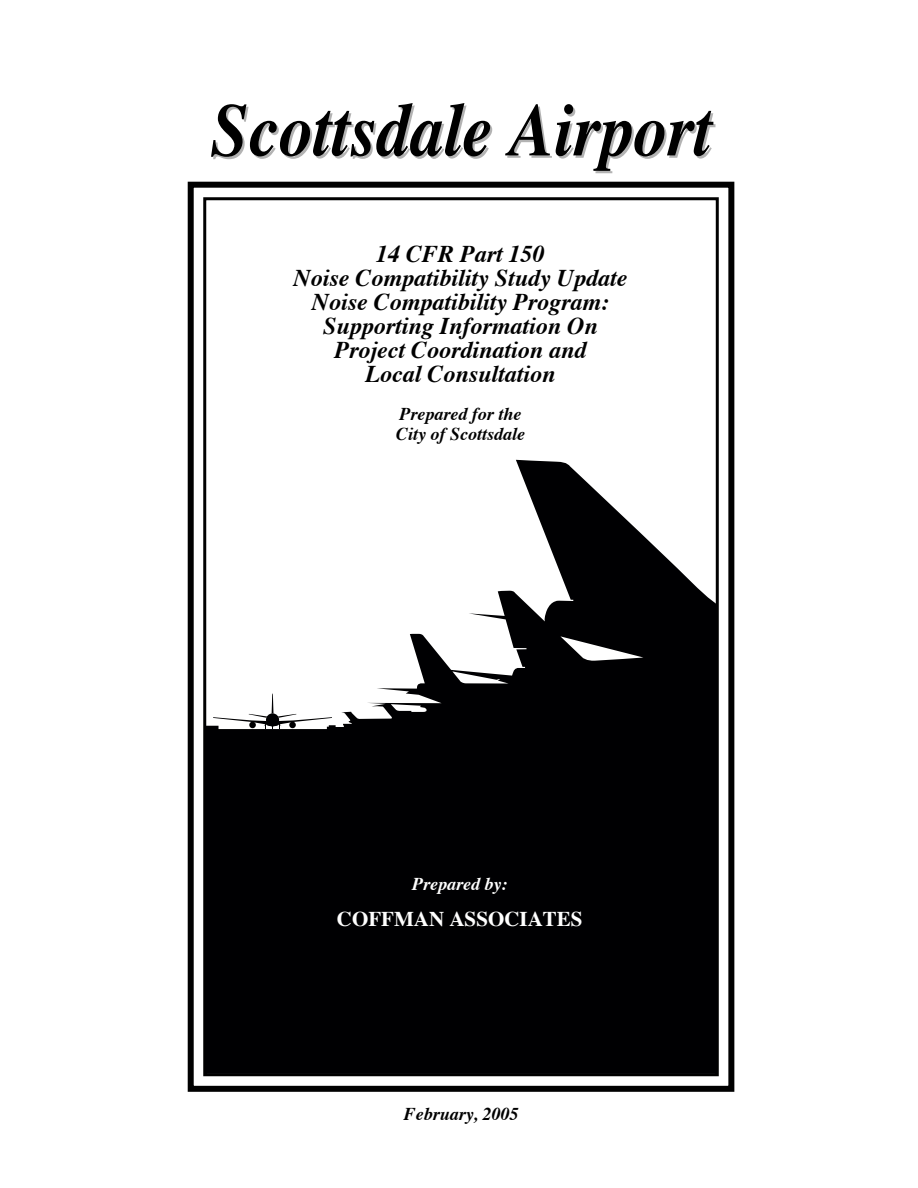
<style>
.page{position:relative;width:918px;height:1188px;background:#fff}
.page>*{position:absolute;margin:0;border:0;box-sizing:border-box;transform-origin:0 0}
.t1{font:italic 700 75px "Times";color:#000;scale:.9 1}
.t2{font:italic 700 24px/24px "Times";color:#000;text-align:center}
.t3{font:700 21px "Times";color:#fff}
.t4{font:italic 700 18px/19.5px "Times";color:#000}
.t5{font:italic 700 18px "Times";color:#fff}
</style>
<div class="page">
<div style="left:188px;top:182px;width:546px;height:910px;background:#fff;border:6px solid #000"></div>
<svg style="left:205px;top:460px;width:512px;height:614px;fill:#000002"></svg>
<h1 class="t1" style="left:211px;top:81px;width:558px">Scottsdale Airport</h1>
<p class="t2" style="left:294px;top:243px;width:336px">14 CFR Part 150<br>Noise Compatibility Study Update<br>Noise Compatibility Program:<br>Supporting Information On<br>Project Coordination and<br>Local Consultation</p>
<p class="t4" style="left:396px;top:405px;width:131px">Prepared for the<br>City of Scottsdale</p>
<p class="t5" style="left:412px;top:872px;width:97px">Prepared by:</p>
<p class="t3" style="left:337px;top:905px;width:247px">COFFMAN ASSOCIATES</p>
<p class="t4" style="left:404px;top:1105px;width:117px">February, 2005</p>
</div>
